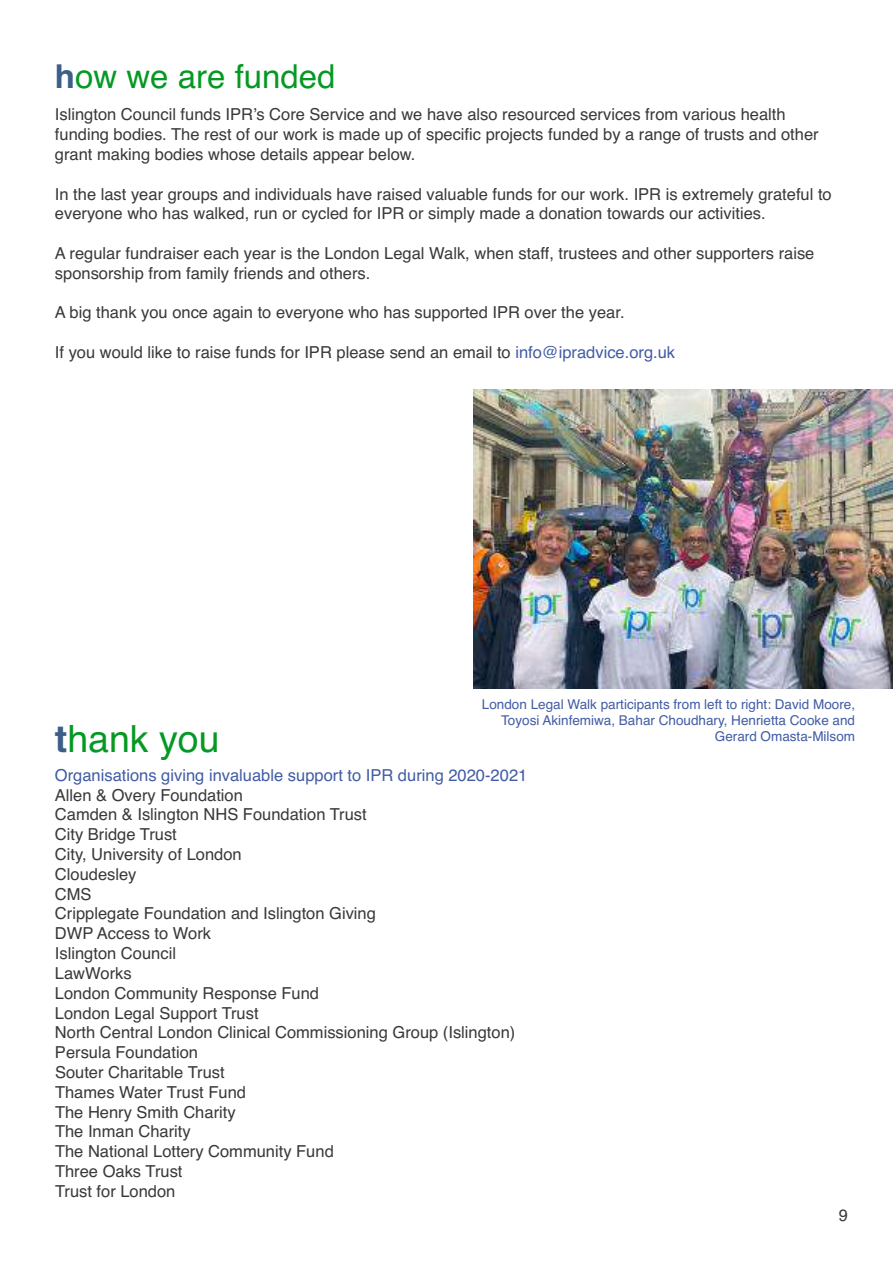
<style>
.page{position:relative;width:893px;height:1263px;background:#fff}
.page>*{position:absolute;margin:0;border:0;box-sizing:border-box;transform-origin:0 0}
.t1{font:37.5px "Helvetica";color:#059923}
.t2{font:33px "Helvetica";color:#059923}
.t3{font:16.5px/19.8px "Helvetica";color:#39383a}
.t4{font:16.5px "Helvetica";color:#415ca4}
.t5{font:13.5px/16.2px "Helvetica";color:#415ca4;text-align:right}
.s1{font-weight:700;color:#3b5f88}
.s2{color:#415ca4}
</style>
<div class="page">
<img style="left:474px;top:390px;width:419px;height:298px">
<h2 class="t2" style="left:55px;top:57px;width:282px"><span class="s1">h</span>ow we are funded</h2>
<p class="t3" style="left:55px;top:105px;width:765px">Islington Council funds IPR’s Core Service and we have also resourced services from various health funding bodies. The rest of our work is made up of specific projects funded by a range of trusts and other grant making bodies whose details appear below.</p>
<p class="t3" style="left:55px;top:184px;width:778px">In the last year groups and individuals have raised valuable funds for our work. IPR is extremely grateful to everyone who has walked, run or cycled for IPR or simply made a donation towards our activities.</p>
<p class="t3" style="left:55px;top:243px;width:761px">A regular fundraiser each year is the London Legal Walk, when staff, trustees and other supporters raise sponsorship from family friends and others.</p>
<p class="t3" style="left:55px;top:303px;width:571px">A big thank you once again to everyone who has supported IPR over the year.</p>
<p class="t3" style="left:55px;top:342px;width:622px">If you would like to raise funds for IPR please send an email to <span class="s2">info@ipradvice.org.uk</span></p>
<p class="t5" style="left:482px;top:696px;width:375px">London Legal Walk participants from left to right: David Moore,<br>Toyosi Akinfemiwa, Bahar Choudhary, Henrietta Cooke and<br>Gerard Omasta-Milsom</p>
<h1 class="t1" style="left:55px;top:717px;width:166px"><span class="s1">t</span>hank you</h1>
<p class="t4" style="left:55px;top:765px;width:474px">Organisations giving invaluable support to IPR during 2020-2021</p>
<p class="t3" style="left:55px;top:785px;width:462px">Allen &amp; Overy Foundation<br>Camden &amp; Islington NHS Foundation Trust<br>City Bridge Trust<br>City, University of London<br>Cloudesley<br>CMS<br>Cripplegate Foundation and Islington Giving<br>DWP Access to Work<br>Islington Council<br>LawWorks<br>London Community Response Fund<br>London Legal Support Trust<br>North Central London Clinical Commissioning Group (Islington)<br>Persula Foundation<br>Souter Charitable Trust<br>Thames Water Trust Fund<br>The Henry Smith Charity<br>The Inman Charity<br>The National Lottery Community Fund<br>Three Oaks Trust<br>Trust for London</p>
<p class="t3" style="left:839px;top:1206px;width:11px">9</p>
</div>
